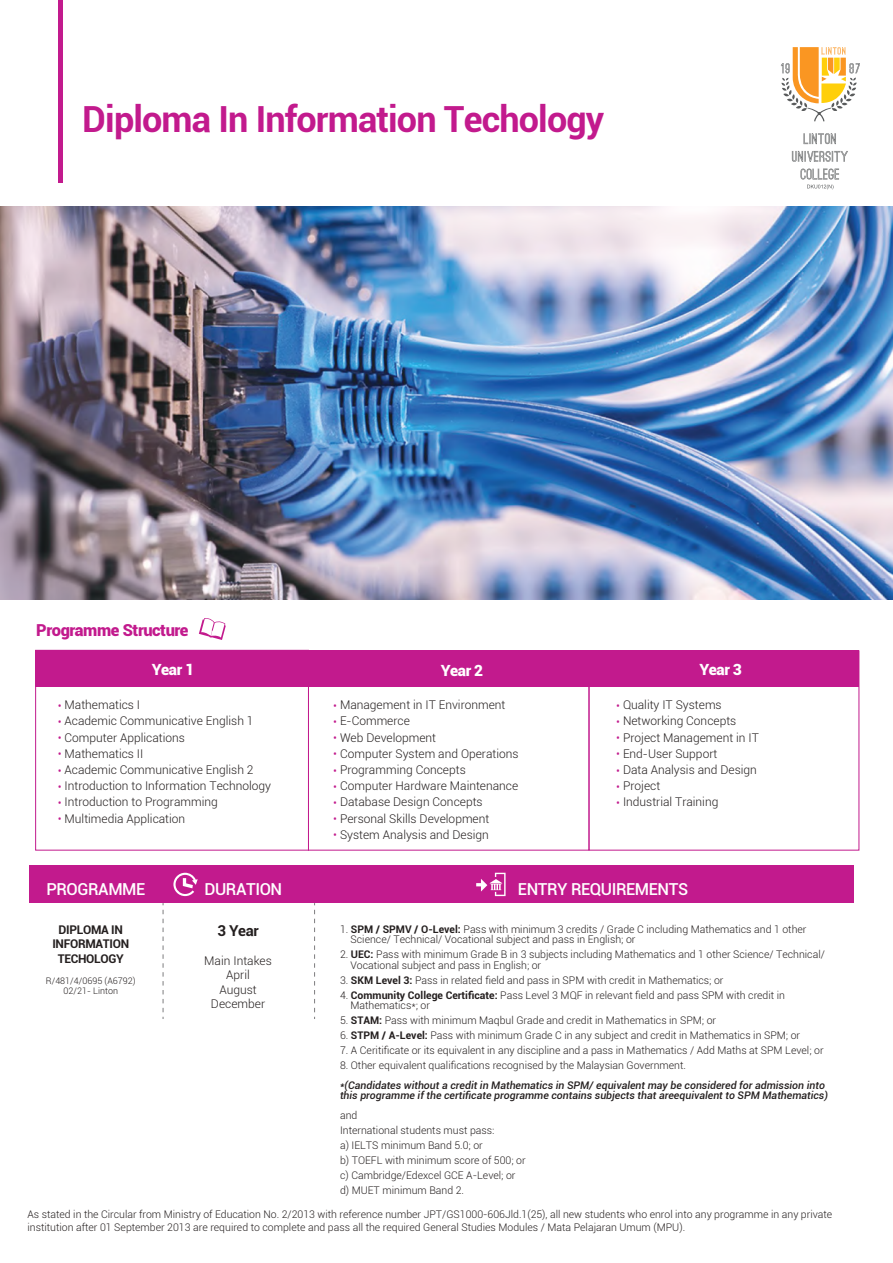
<style>
.page{position:relative;width:893px;height:1263px;background:#fff}
.page>*{position:absolute;margin:0;border:0;box-sizing:border-box;transform-origin:0 0}
.t1{font:700 36px "Roboto";letter-spacing:-.025em;color:#c21a8d}
.t2{font:500 16.5px "Roboto";letter-spacing:-.025em;color:#fff}
.t3{font:900 16.5px "Roboto";letter-spacing:-.025em;color:#c21a8d}
.t4{font:900 15.45px "Roboto";letter-spacing:-.03em;color:#fff}
.t5{font:700 15px "Roboto";color:#241f1f}
.t6{font:300 12px/14.4px "Roboto";color:#241f1f;text-align:center}
.t7{font:700 12px/14.4px "Roboto";letter-spacing:-.025em;color:#241f1f;text-align:center}
.t8{font:300 10.5px/15px "Roboto";color:#241f1f}
.t9{font:italic 500 10.5px/10.5px "Roboto";color:#241f1f}
.t10{font:300 9px/10.8px "Roboto";color:#241f1f;text-align:center}
.s1{color:#c21a8d}
.s2{font-weight:700}
</style>
<div class="page">
<div style="left:29px;top:866px;width:825px;height:37px;background:#c21a8d"></div>
<svg style="left:163px;top:903px;width:1px;height:116px"></svg>
<svg style="left:314px;top:903px;width:1px;height:116px"></svg>
<svg style="left:476px;top:873px;width:30px;height:24px"></svg>
<svg style="left:173px;top:873px;width:25px;height:23px"></svg>
<svg style="left:199px;top:618px;width:27px;height:22px"></svg>
<div style="left:58px;top:0;width:5px;height:183px;background:#c21a8d"></div>
<img style="left:0;top:206px;width:893px;height:393px">
<div style="left:36px;top:650px;width:276px;height:37px;background:#c21a8d"></div>
<div style="left:35px;top:650px;width:274px;height:200px;border:1px solid #c21a8d"></div>
<div style="left:312px;top:650px;width:288px;height:37px;background:#c21a8d"></div>
<div style="left:308px;top:650px;width:281px;height:200px;border:1px solid #c21a8d"></div>
<div style="left:600px;top:650px;width:259px;height:37px;background:#c21a8d"></div>
<div style="left:589px;top:650px;width:270px;height:200px;border:1px solid #c21a8d"></div>
<svg style="left:804px;top:133px;width:32px;height:11px"></svg>
<svg style="left:792px;top:151px;width:56px;height:11px"></svg>
<svg style="left:800px;top:169px;width:39px;height:10px"></svg>
<svg style="left:781px;top:47px;width:79px;height:75px"></svg>
<svg style="left:807px;top:185px;width:26px;height:4px"></svg>
<h1 class="t1" style="left:82px;top:94px;width:523px">Diploma In Information Techology</h1>
<h2 class="t3" style="left:36px;top:618px;width:154px">Programme Structure</h2>
<h3 class="t4" style="left:441px;top:659px;width:44px">Year 2</h3>
<h3 class="t4" style="left:699px;top:659px;width:44px">Year 3</h3>
<p class="t6" style="left:333px;top:697px;width:174px"><span class="s1">•</span> Management in IT Environment</p>
<p class="t6" style="left:333px;top:713px;width:78px"><span class="s1">•</span> E-Commerce</p>
<p class="t6" style="left:333px;top:730px;width:104px"><span class="s1">•</span> Web Development</p>
<p class="t6" style="left:333px;top:746px;width:187px"><span class="s1">•</span> Computer System and Operations</p>
<p class="t6" style="left:333px;top:762px;width:134px"><span class="s1">•</span> Programming Concepts</p>
<p class="t6" style="left:333px;top:778px;width:187px"><span class="s1">•</span> Computer Hardware Maintenance</p>
<p class="t6" style="left:333px;top:794px;width:151px"><span class="s1">•</span> Database Design Concepts</p>
<p class="t6" style="left:333px;top:811px;width:158px"><span class="s1">•</span> Personal Skills Development</p>
<p class="t6" style="left:333px;top:827px;width:157px"><span class="s1">•</span> System Analysis and Design</p>
<h3 class="t4" style="left:152px;top:659px;width:44px">Year 1</h3>
<h3 class="t4" style="left:692px;top:659px;width:44px">Year 3</h3>
<p class="t6" style="left:58px;top:697px;width:84px"><span class="s1">•</span> Mathematics I</p>
<p class="t6" style="left:58px;top:713px;width:197px"><span class="s1">•</span> Academic Communicative English 1</p>
<p class="t6" style="left:58px;top:730px;width:129px"><span class="s1">•</span> Computer Applications</p>
<p class="t6" style="left:58px;top:746px;width:87px"><span class="s1">•</span> Mathematics II</p>
<p class="t6" style="left:58px;top:762px;width:197px"><span class="s1">•</span> Academic Communicative English 2</p>
<p class="t6" style="left:58px;top:778px;width:215px"><span class="s1">•</span> Introduction to Information Technology</p>
<p class="t6" style="left:58px;top:794px;width:162px"><span class="s1">•</span> Introduction to Programming</p>
<p class="t6" style="left:58px;top:811px;width:129px"><span class="s1">•</span> Multimedia Application</p>
<p class="t6" style="left:616px;top:697px;width:107px"><span class="s1">•</span> Quality IT Systems</p>
<p class="t6" style="left:616px;top:713px;width:122px"><span class="s1">•</span> Networking Concepts</p>
<p class="t6" style="left:616px;top:730px;width:144px"><span class="s1">•</span> Project Management in IT</p>
<p class="t6" style="left:616px;top:746px;width:103px"><span class="s1">•</span> End-User Support</p>
<p class="t6" style="left:616px;top:762px;width:142px"><span class="s1">•</span> Data Analysis and Design</p>
<p class="t6" style="left:616px;top:778px;width:46px"><span class="s1">•</span> Project</p>
<p class="t6" style="left:616px;top:795px;width:104px"><span class="s1">•</span> Industrial Training</p>
<h2 class="t2" style="left:46px;top:877px;width:100px">PROGRAMME</h2>
<h2 class="t2" style="left:204px;top:877px;width:79px">DURATION</h2>
<h2 class="t2" style="left:518px;top:877px;width:172px">ENTRY REQUIREMENTS</h2>
<p class="t7" style="left:52px;top:922px;width:78px">DIPLOMA IN<br>INFORMATION<br>TECHOLOGY</p>
<p class="t10" style="left:46px;top:975px;width:91px">R/481/4/0695 (A6792)<br>02/21- Linton</p>
<p class="t8" style="left:351px;top:923px;width:457px;line-height:10.5px;text-indent:-10px">1. <span class="s2">SPM / SPMV / O-Level:</span> Pass with minimum 3 credits / Grade C including Mathematics and 1 other<br>Science/ Technical/ Vocational subject and pass in English; or</p>
<p class="t8" style="left:351px;top:949px;width:476px;line-height:10.5px;text-indent:-10px">2. <span class="s2">UEC:</span> Pass with minimum Grade B in 3 subjects including Mathematics and 1 other Science/ Technical/<br>Vocational subject and pass in English; or</p>
<p class="t8" style="left:340px;top:972px;width:385px">3. <span class="s2">SKM Level 3:</span> Pass in related field and pass in SPM with credit in Mathematics; or</p>
<p class="t8" style="left:351px;top:989px;width:436px;line-height:10.5px;text-indent:-10px">4. <span class="s2">Community College Certificate:</span> Pass Level 3 MQF in relevant field and pass SPM with credit in<br>Mathematics*; or</p>
<p class="t8" style="left:340px;top:1012px;width:378px">5. <span class="s2">STAM:</span> Pass with minimum Maqbul Grade and credit in Mathematics in SPM; or</p>
<p class="t8" style="left:340px;top:1027px;width:462px">6. <span class="s2">STPM / A-Level:</span> Pass with minimum Grade C in any subject and credit in Mathematics in SPM; or</p>
<p class="t8" style="left:340px;top:1042px;width:485px">7. A Ceritificate or its equivalent in any discipline and a pass in Mathematics / Add Maths at SPM Level; or</p>
<p class="t8" style="left:340px;top:1057px;width:347px">8. Other equivalent qualifications recognised by the Malaysian Government.</p>
<p class="t9" style="left:340px;top:1079px;width:489px">*(Candidates without a credit in Mathematics in SPM/ equivalent may be considered for admission into this programme if the certificate programme contains subjects that areequivalent to SPM Mathematics)</p>
<p class="t8" style="left:340px;top:1107px;width:187px">and<br>International students must pass:<br>a) IELTS minimum Band 5.0; or<br>b) TOEFL with minimum score of 500; or c) Cambridge/Edexcel GCE A-Level; or d) MUET minimum Band 2.</p>
<h3 class="t5" style="left:217px;top:920px;width:43px">3 Year</h3>
<p class="t6" style="left:204px;top:953px;width:69px">Main Intakes<br>April<br>August<br>December</p>
<p class="t8" style="left:28px;top:1208px;width:806px;line-height:12.6px">As stated in the Circular from Ministry of Education No. 2/2013 with reference number JPT/GS1000-606Jld.1(25), all new students who enrol into any programme in any private institution after 01 September 2013 are required to complete and pass all the required General Studies Modules / Mata Pelajaran Umum (MPU).</p>
</div>
